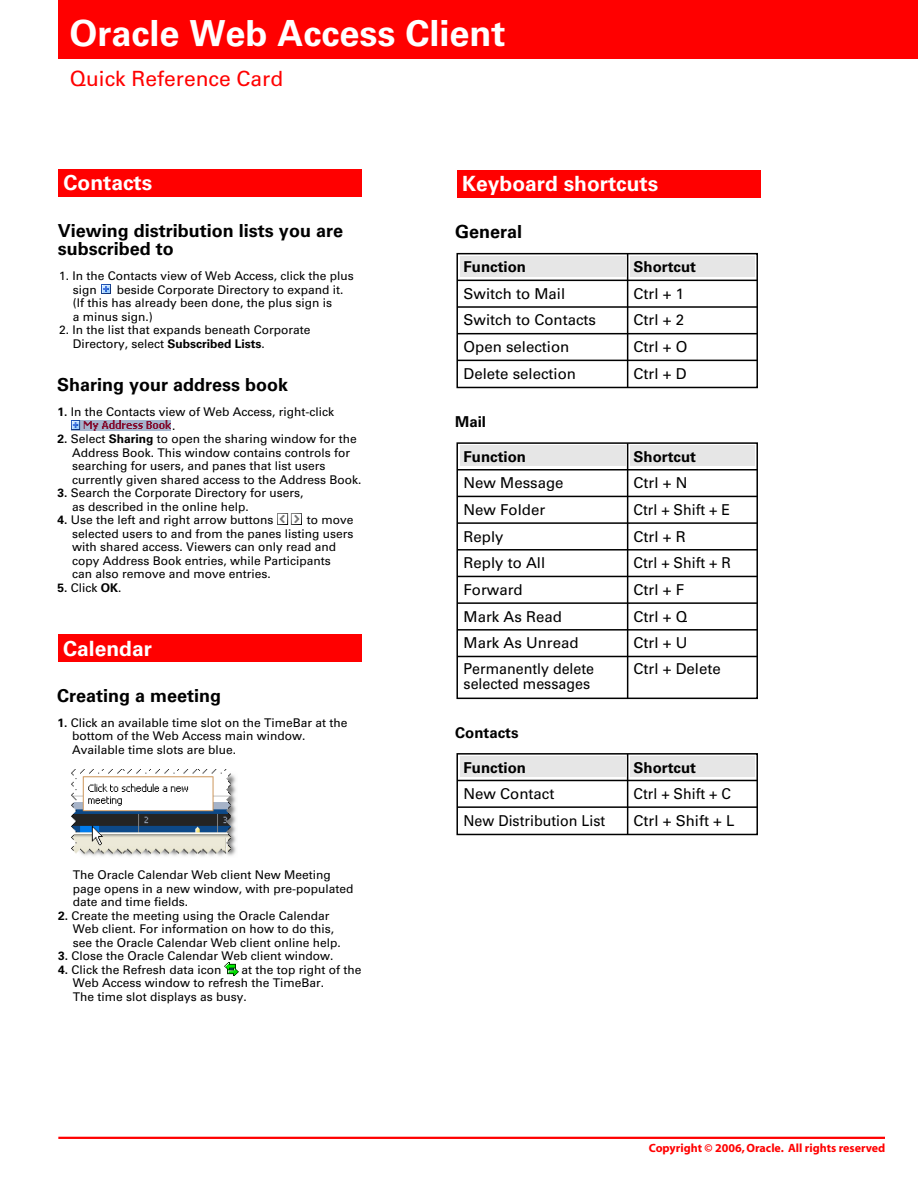
<style>
.page{position:relative;width:918px;height:1188px;background:#fff}
.page>*{position:absolute;margin:0;border:0;box-sizing:border-box;transform-origin:0 0}
.t1{font:700 36px "Univers";color:#fff}
.t2{font:700 21px "Univers";color:#fff}
.t3{font:21px "Univers";color:#f00}
.t4{font:700 18px/18px "Univers";color:#000}
.t5{font:15px "Univers";color:#000}
.t6{font:15px/15px "Univers";color:#000;scale:.95 1}
.t7{font:700 15px "Univers";color:#000}
.t8{font:12px/13.5px "Univers";color:#000}
.t9{font:700 12px "Myriad";color:#f00}
.s1{font-weight:700}
</style>
<div class="page">
<div style="left:58px;top:0;width:860px;height:59px;background:#f00"></div>
<div style="left:457px;top:170px;width:304px;height:28px;background:#f00"></div>
<hr style="left:58px;top:1137px;width:827px;height:2px;background:#f00">
<div style="left:58px;top:635px;width:304px;height:27px;background:#f00"></div>
<img style="left:72px;top:770px;width:164px;height:86px">
<div style="left:456px;top:253px;width:302px;height:135px;background:#fff;border:2px solid #000"></div>
<hr style="left:457px;top:280px;width:300px;height:1px;background:#000">
<hr style="left:457px;top:306px;width:300px;height:2px;background:#000">
<hr style="left:457px;top:333px;width:300px;height:1px;background:#000">
<hr style="left:457px;top:360px;width:300px;height:1px;background:#000">
<div style="left:460px;top:256px;width:165px;height:21px;background:#e6e6e6"></div>
<div style="left:630px;top:256px;width:124px;height:21px;background:#e6e6e6"></div>
<hr style="left:627px;top:254px;width:1px;height:133px;background:#000">
<div style="left:456px;top:442px;width:302px;height:257px;background:#fff;border:2px solid #000"></div>
<hr style="left:457px;top:469px;width:300px;height:2px;background:#000">
<hr style="left:457px;top:496px;width:300px;height:1px;background:#000">
<hr style="left:457px;top:522px;width:300px;height:2px;background:#000">
<hr style="left:457px;top:549px;width:300px;height:2px;background:#000">
<hr style="left:457px;top:576px;width:300px;height:1px;background:#000">
<hr style="left:457px;top:602px;width:300px;height:2px;background:#000">
<hr style="left:457px;top:629px;width:300px;height:2px;background:#000">
<hr style="left:457px;top:656px;width:300px;height:1px;background:#000">
<div style="left:460px;top:446px;width:165px;height:20px;background:#e6e6e6"></div>
<div style="left:630px;top:446px;width:124px;height:20px;background:#e6e6e6"></div>
<hr style="left:627px;top:443px;width:1px;height:255px;background:#000">
<div style="left:456px;top:753px;width:302px;height:82px;background:#fff;border:2px solid #000"></div>
<hr style="left:457px;top:780px;width:300px;height:1px;background:#000">
<hr style="left:457px;top:806px;width:300px;height:2px;background:#000">
<div style="left:460px;top:756px;width:165px;height:21px;background:#e6e6e6"></div>
<div style="left:630px;top:756px;width:124px;height:21px;background:#e6e6e6"></div>
<hr style="left:627px;top:754px;width:1px;height:80px;background:#000">
<img style="left:72px;top:421px;width:99px;height:10px">
<img style="left:277px;top:513px;width:25px;height:11px">
<img style="left:225px;top:962px;width:13px;height:14px">
<div style="left:59px;top:170px;width:303px;height:27px;background:#f00"></div>
<svg style="left:101px;top:285px;width:9px;height:9px"></svg>
<p class="t1" style="left:69px;top:12px;width:438px">Oracle Web Access Client</p>
<p class="t3" style="left:70px;top:66px;width:215px">Quick Reference Card</p>
<p class="t2" style="left:64px;top:171px;width:90px">Contacts</p>
<p class="t4" style="left:58px;top:221px;width:287px">Viewing distribution lists you are subscribed to</p>
<p class="t8" style="left:73px;top:269px;width:283px;text-indent:-14px">1. In the Contacts view of Web Access, click the plus sign</p>
<p class="t8" style="left:73px;top:283px;width:272px;text-indent:44px">beside Corporate Directory to expand it. (If this has already been done, the plus sign is<br>a minus sign.)</p>
<p class="t8" style="left:73px;top:323px;width:239px;text-indent:-14px">2. In the list that expands beneath Corporate<br>Directory, select <span class="s1">Subscribed Lists</span>.</p>
<p class="t4" style="left:57px;top:375px;width:233px">Sharing your address book</p>
<p class="t8" style="left:172px;top:405px;width:163px;text-indent:-115px"><span class="s1">1.</span> In the Contacts view of Web Access, right-click .</p>
<p class="t8" style="left:72px;top:432px;width:291px;text-indent:-15px"><span class="s1">2.</span> Select <span class="s1">Sharing</span> to open the sharing window for the Address Book. This window contains controls for searching for users, and panes that list users currently given shared access to the Address Book.</p>
<p class="t8" style="left:72px;top:486px;width:233px;text-indent:-15px"><span class="s1">3.</span> Search the Corporate Directory for users, as described in the online help.</p>
<p class="t8" style="left:58px;top:513px;width:218px"><span class="s1">4.</span> Use the left and right arrow buttons</p>
<p class="t8" style="left:72px;top:513px;width:283px;text-indent:235px">to move selected users to and from the panes listing users with shared access. Viewers can only read and copy Address Book entries, while Participants can also remove and move entries.</p>
<p class="t8" style="left:58px;top:581px;width:66px"><span class="s1">5.</span> Click <span class="s1">OK</span>.</p>
<p class="t2" style="left:63px;top:636px;width:90px">Calendar</p>
<p class="t4" style="left:57px;top:686px;width:166px">Creating a meeting</p>
<p class="t8" style="left:72px;top:716px;width:277px;text-indent:-15px"><span class="s1">1.</span> Click an available time slot on the TimeBar at the bottom of the Web Access main window.<br>Available time slots are blue.</p>
<p class="t8" style="left:73px;top:868px;width:282px">The Oracle Calendar Web client New Meeting page opens in a new window, with pre-populated date and time fields.</p>
<p class="t8" style="left:73px;top:909px;width:270px;text-indent:-15px"><span class="s1">2.</span> Create the meeting using the Oracle Calendar<br>Web client. For information on how to do this, see the Oracle Calendar Web client online help.</p>
<p class="t8" style="left:58px;top:949px;width:277px"><span class="s1">3.</span> Close the Oracle Calendar Web client window.</p>
<p class="t8" style="left:58px;top:963px;width:165px"><span class="s1">4.</span> Click the Refresh data icon</p>
<p class="t8" style="left:73px;top:963px;width:290px;text-indent:169px">at the top right of the<br>Web Access window to refresh the TimeBar.<br>The time slot displays as busy.</p>
<p class="t2" style="left:462px;top:171px;width:198px">Keyboard shortcuts</p>
<p class="t4" style="left:455px;top:222px;width:69px">General</p>
<p class="t7" style="left:464px;top:258px;width:64px">Function</p>
<p class="t7" style="left:634px;top:258px;width:64px">Shortcut</p>
<p class="t5" style="left:464px;top:284px;width:103px">Switch to Mail</p>
<p class="t5" style="left:634px;top:284px;width:52px">Ctrl + 1</p>
<p class="t5" style="left:464px;top:311px;width:134px">Switch to Contacts</p>
<p class="t5" style="left:634px;top:311px;width:52px">Ctrl + 2</p>
<p class="t5" style="left:464px;top:338px;width:107px">Open selection</p>
<p class="t5" style="left:634px;top:338px;width:55px">Ctrl + O</p>
<p class="t5" style="left:464px;top:365px;width:114px">Delete selection</p>
<p class="t5" style="left:634px;top:365px;width:54px">Ctrl + D</p>
<p class="t7" style="left:455px;top:413px;width:32px">Mail</p>
<p class="t7" style="left:464px;top:448px;width:64px">Function</p>
<p class="t7" style="left:634px;top:448px;width:64px">Shortcut</p>
<p class="t5" style="left:464px;top:474px;width:102px">New Message</p>
<p class="t5" style="left:634px;top:474px;width:55px">Ctrl + N</p>
<p class="t5" style="left:464px;top:500px;width:83px">New Folder</p>
<p class="t6" style="left:634px;top:502px;width:103px">Ctrl + Shift + E</p>
<p class="t5" style="left:464px;top:528px;width:42px">Reply</p>
<p class="t5" style="left:634px;top:528px;width:54px">Ctrl + R</p>
<p class="t5" style="left:464px;top:554px;width:83px">Reply to All</p>
<p class="t6" style="left:634px;top:556px;width:104px">Ctrl + Shift + R</p>
<p class="t5" style="left:464px;top:581px;width:61px">Forward</p>
<p class="t5" style="left:634px;top:581px;width:52px">Ctrl + F</p>
<p class="t5" style="left:464px;top:608px;width:100px">Mark As Read</p>
<p class="t5" style="left:634px;top:608px;width:55px">Ctrl + Q</p>
<p class="t5" style="left:464px;top:634px;width:117px">Mark As Unread</p>
<p class="t5" style="left:634px;top:634px;width:55px">Ctrl + U</p>
<p class="t6" style="left:464px;top:661px;width:139px">Permanently delete selected messages</p>
<p class="t5" style="left:634px;top:660px;width:89px">Ctrl + Delete</p>
<p class="t7" style="left:455px;top:724px;width:65px">Contacts</p>
<p class="t7" style="left:464px;top:758px;width:64px">Function</p>
<p class="t7" style="left:634px;top:758px;width:64px">Shortcut</p>
<p class="t5" style="left:464px;top:785px;width:92px">New Contact</p>
<p class="t6" style="left:634px;top:786px;width:104px">Ctrl + Shift + C</p>
<p class="t6" style="left:464px;top:814px;width:151px">New Distribution List</p>
<p class="t5" style="left:634px;top:812px;width:102px">Ctrl + Shift + L</p>
<p class="t9" style="left:649px;top:1142px;width:238px">Copyright © 2006,Oracle. All rights reserved</p>
</div>
